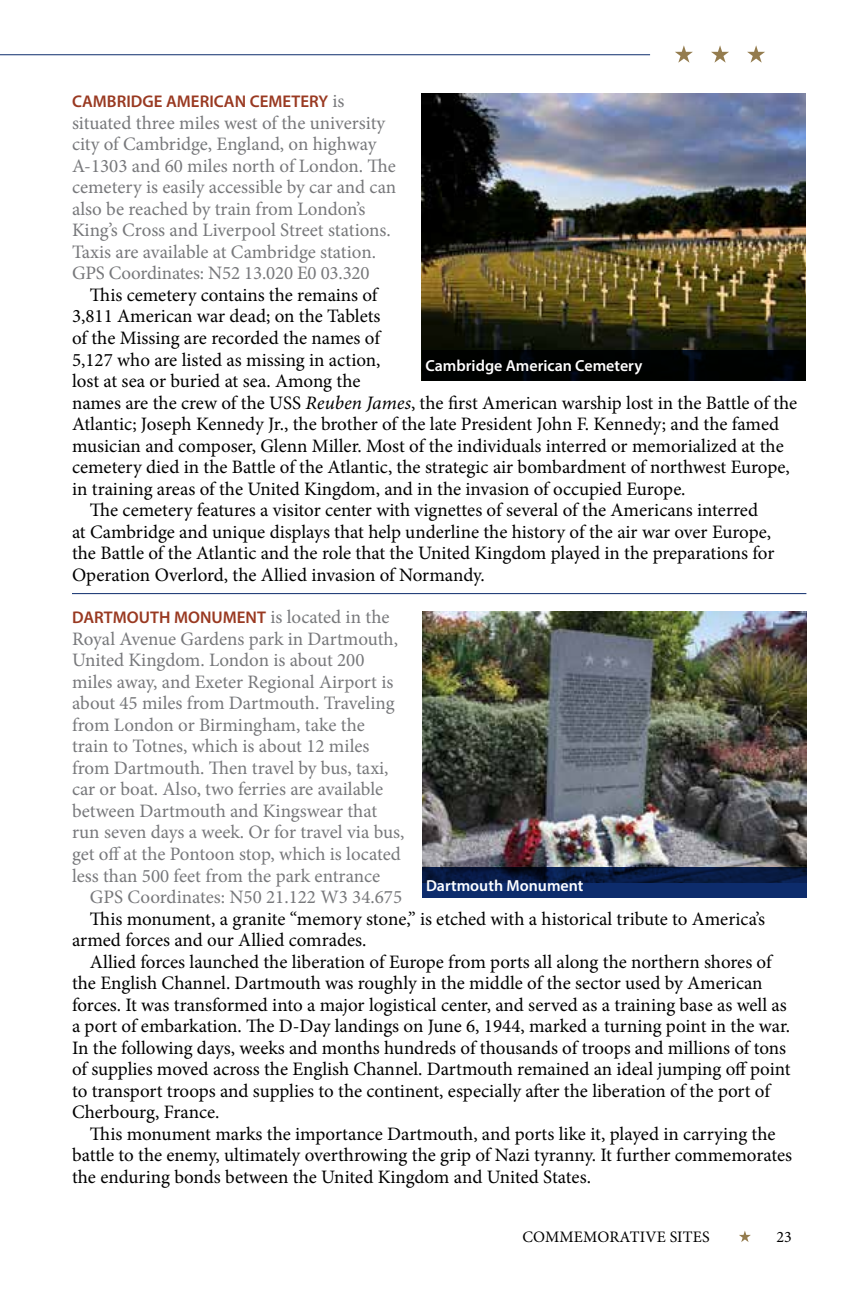
<style>
.page{position:relative;width:864px;height:1296px;background:#fff}
.page>*{position:absolute;margin:0;border:0;box-sizing:border-box;transform-origin:0 0}
.t1{font:19px/21.6px "Minion Pro";letter-spacing:-.005em;color:#000}
.t2{font:19px/21.6px "Minion Pro";color:#77787b}
.t3{font:17px "Myriad Variable Concept";color:#993921}
.t4{font:16px "Myriad Variable Concept";color:#fff}
.t5{font:16px "Minion Pro";letter-spacing:.01em;color:#000}
.s1{font-family:"Minion Pro";font-size:19px;color:#77787b}
.s2{font-family:"Minion Variable Concept";font-style:italic}
</style>
<div class="page">
<hr style="left:0;top:54px;width:650px;height:1px;background:#0d2c6c">
<svg style="left:711px;top:45px;width:18px;height:18px"></svg>
<svg style="left:747px;top:45px;width:18px;height:18px"></svg>
<svg style="left:675px;top:45px;width:18px;height:18px"></svg>
<svg style="left:739px;top:1231px;width:12px;height:11px"></svg>
<img style="left:422px;top:612px;width:384px;height:256px">
<svg style="left:422px;top:868px;width:384px;height:30px;background:#0a2255"></svg>
<hr style="left:72px;top:593px;width:734px;height:1px;background:#0d2c6c">
<img style="left:422px;top:94px;width:384px;height:256px">
<div style="left:422px;top:350px;width:384px;height:30px;background:#000201"></div>
<p class="t3" style="left:72px;top:92px;width:274px">CAMBRIDGE AMERICAN CEMETERY <span class="s1">is</span></p>
<p class="t2" style="left:72px;top:112px;width:326px">situated three miles west of the university city of Cambridge, England, on highway A-1303 and 60 miles north of London. The cemetery is easily accessible by car and can also be reached by train from London’s King’s Cross and Liverpool Street stations.<br>Taxis are available at Cambridge station.<br>GPS Coordinates: N52 13.020 E0 03.320</p>
<p class="t1" style="left:90px;top:284px;width:289px">This cemetery contains the remains of</p>
<p class="t1" style="left:72px;top:306px;width:310px">3,811 American war dead; on the Tablets</p>
<p class="t1" style="left:72px;top:327px;width:309px">of the Missing are recorded the names of</p>
<p class="t1" style="left:72px;top:349px;width:310px">5,127 who are listed as missing in action,</p>
<p class="t1" style="left:72px;top:370px;width:290px">lost at sea or buried at sea. Among the</p>
<p class="t1" style="left:72px;top:392px;width:727px">names are the crew of the USS <span class="s2">Reuben James</span>, the first American warship lost in the Battle of the</p>
<p class="t1" style="left:72px;top:413px;width:709px">Atlantic; Joseph Kennedy Jr., the brother of the late President John F. Kennedy; and the famed</p>
<p class="t1" style="left:72px;top:435px;width:713px">musician and composer, Glenn Miller. Most of the individuals interred or memorialized at the</p>
<p class="t1" style="left:72px;top:456px;width:719px">cemetery died in the Battle of the Atlantic, the strategic air bombardment of northwest Europe,</p>
<p class="t1" style="left:72px;top:478px;width:615px">in training areas of the United Kingdom, and in the invasion of occupied Europe.</p>
<p class="t1" style="left:90px;top:499px;width:670px">The cemetery features a visitor center with vignettes of several of the Americans interred</p>
<p class="t1" style="left:72px;top:521px;width:701px">at Cambridge and unique displays that help underline the history of the air war over Europe,</p>
<p class="t1" style="left:72px;top:542px;width:704px">the Battle of the Atlantic and the role that the United Kingdom played in the preparations for</p>
<p class="t1" style="left:72px;top:564px;width:414px">Operation Overlord, the Allied invasion of Normandy.</p>
<p class="t3" style="left:72px;top:608px;width:319px">DARTMOUTH MONUMENT <span class="s1">is located in the</span></p>
<p class="t2" style="left:72px;top:628px;width:334px">Royal Avenue Gardens park in Dartmouth, United Kingdom. London is about 200 miles away, and Exeter Regional Airport is about 45 miles from Dartmouth. Traveling from London or Birmingham, take the train to Totnes, which is about 12 miles from Dartmouth. Then travel by bus, taxi, car or boat. Also, two ferries are available between Dartmouth and Kingswear that run seven days a week. Or for travel via bus, get off at the Pontoon stop, which is located less than 500 feet from the park entrance</p>
<p class="t2" style="left:90px;top:886px;width:314px">GPS Coordinates: N50 21.122 W3 34.675</p>
<p class="t1" style="left:72px;top:908px;width:694px;text-indent:18px">This monument, a granite “memory stone,” is etched with a historical tribute to America’s armed forces and our Allied comrades.</p>
<p class="t1" style="left:72px;top:951px;width:720px;text-indent:18px">Allied forces launched the liberation of Europe from ports all along the northern shores of the English Channel. Dartmouth was roughly in the middle of the sector used by American forces. It was transformed into a major logistical center, and served as a training base as well as a port of embarkation. The D-Day landings on June 6, 1944, marked a turning point in the war.<br>In the following days, weeks and months hundreds of thousands of troops and millions of tons of supplies moved across the English Channel. Dartmouth remained an ideal jumping off point to transport troops and supplies to the continent, especially after the liberation of the port of Cherbourg, France.</p>
<p class="t1" style="left:72px;top:1123px;width:722px;text-indent:18px">This monument marks the importance Dartmouth, and ports like it, played in carrying the battle to the enemy, ultimately overthrowing the grip of Nazi tyranny. It further commemorates the enduring bonds between the United Kingdom and United States.</p>
<p class="t4" style="left:426px;top:356px;width:218px">Cambridge American Cemetery</p>
<p class="t4" style="left:426px;top:876px;width:159px">Dartmouth Monument</p>
<p class="t5" style="left:522px;top:1226px;width:189px">COMMEMORATIVE SITES</p>
<p class="t5" style="left:776px;top:1226px;width:17px">23</p>
</div>
